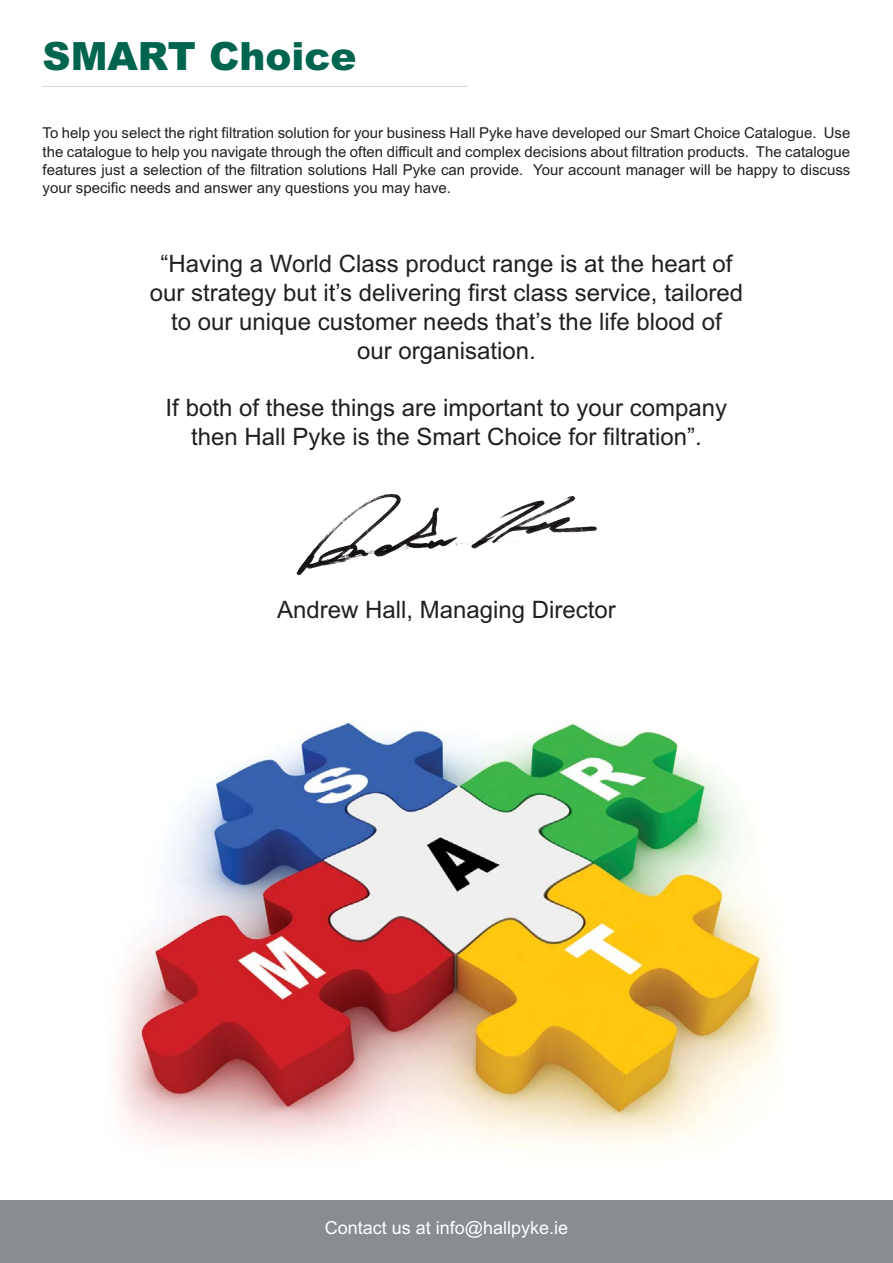
<style>
.page{position:relative;width:893px;height:1263px;background:#fff}
.page>*{position:absolute;margin:0;border:0;box-sizing:border-box;transform-origin:0 0}
.t1{font:900 39px "Arial";color:#00654e}
.t2{font:24px/28.8px "Arial";color:#231f20;text-align:center}
.t3{font:18px "Arial";color:#fff}
.t4{font:15px/18px "Arial";color:#231f20;text-align:justify}
</style>
<div class="page">
<div style="left:0;top:1200px;width:893px;height:63px;background:#878d91"></div>
<hr style="left:43px;top:86px;width:425px;height:1px;background:#d2d5d7">
<img style="left:296px;top:494px;width:301px;height:82px">
<img style="left:114px;top:722px;width:667px;height:425px">
<h1 class="t1" style="left:43px;top:34px;width:315px">SMART Choice</h1>
<p class="t4" style="left:43px;top:126px;width:809px">To help you select the right filtration solution for your business Hall Pyke have developed our Smart Choice Catalogue. Use the catalogue to help you navigate through the often difficult and complex decisions about filtration products. The catalogue features just a selection of the filtration solutions Hall Pyke can provide. Your account manager will be happy to discuss your specific needs and answer any questions you may have.</p>
<h2 class="t2" style="left:150px;top:252px;width:595px">“Having a World Class product range is at the heart of our strategy but it’s delivering first class service, tailored to our unique customer needs that’s the life blood of<br>our organisation.</h2>
<h2 class="t2" style="left:166px;top:396px;width:563px">If both of these things are important to your company then Hall Pyke is the Smart Choice for filtration”.</h2>
<h2 class="t2" style="left:277px;top:597px;width:340px">Andrew Hall, Managing Director</h2>
<p class="t3" style="left:325px;top:1221px;width:245px">Contact us at info@hallpyke.ie</p>
</div>
